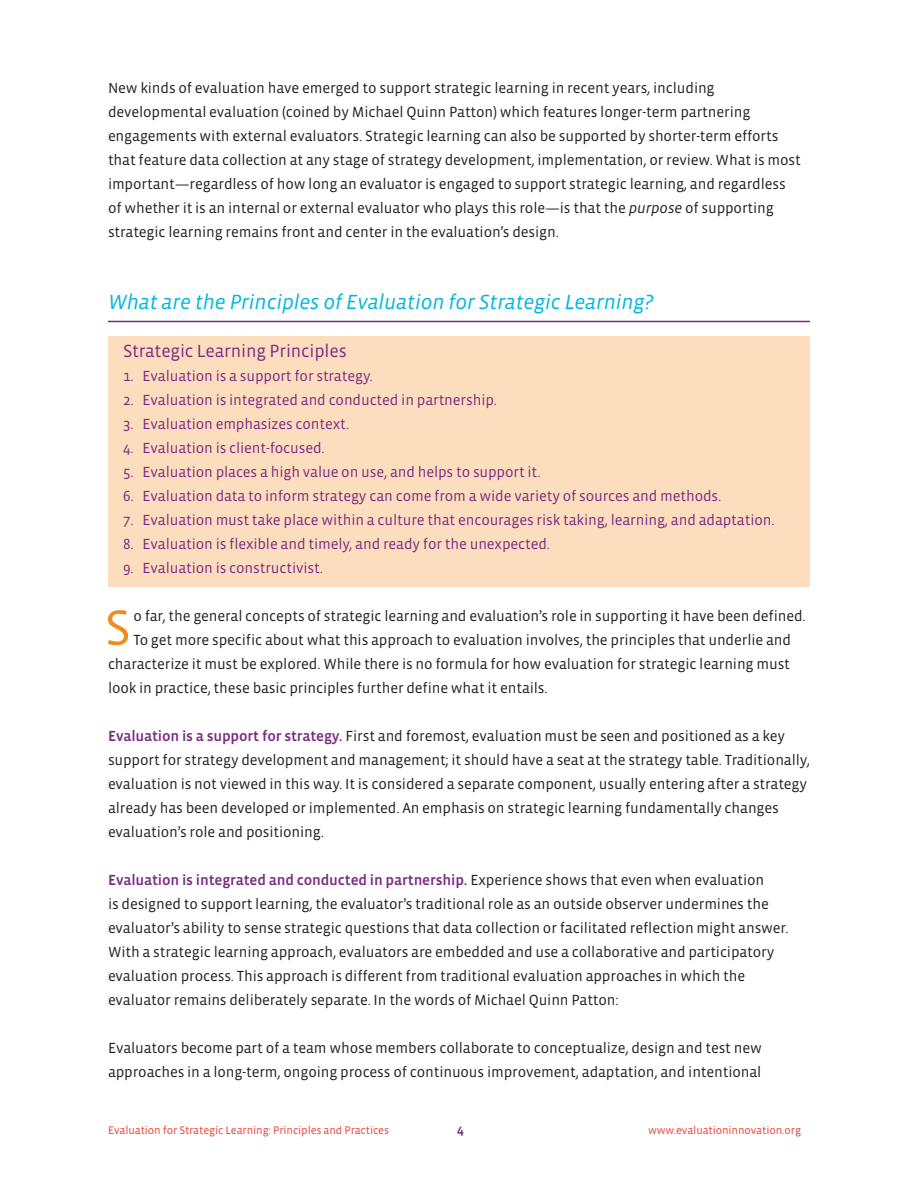
<style>
.page{position:relative;width:918px;height:1188px;background:#fff}
.page>*{position:absolute;margin:0;border:0;box-sizing:border-box;transform-origin:0 0}
.t1{font:50.55px "Vista Sans Alt";color:#f28b1d}
.t2{font:italic 21px "Vista Sans";letter-spacing:-.01em;color:#00b6de}
.t3{font:18px "Vista Sans";letter-spacing:-.01em;color:#7b2a83}
.t4{font:15px/24px "Vista Sans";letter-spacing:-.01em;color:#231f20}
.t5{font:15px "Vista Sans";letter-spacing:-.01em;color:#7b2a83}
.t6{font:15px "Vista Sans Med";letter-spacing:-.01em;color:#7b2a83}
.t7{font:13.5px "Vista Sans Med";color:#7b2a83}
.t8{font:11.25px "Vista Sans";letter-spacing:-.01em;color:#ee3f34}
.s1{font-style:italic}
.s2{font-family:"Vista Sans Med";color:#7b2a83}
.s3{font-family:"Vista Sans";color:#231f20}
</style>
<div class="page">
<div style="left:108px;top:336px;width:702px;height:251px;background:#fcddbd"></div>
<hr style="left:108px;top:321px;width:702px;height:1px;background:#7b2a83">
<p class="t4" style="left:108px;top:76px;width:694px">New kinds of evaluation have emerged to support strategic learning in recent years, including developmental evaluation (coined by Michael Quinn Patton) which features longer-term partnering engagements with external evaluators. Strategic learning can also be supported by shorter-term efforts that feature data collection at any stage of strategy development, implementation, or review. What is most important—regardless of how long an evaluator is engaged to support strategic learning, and regardless of whether it is an internal or external evaluator who plays this role—is that the <span class="s1">purpose</span> of supporting strategic learning remains front and center in the evaluation’s design.</p>
<h2 class="t2" style="left:108px;top:291px;width:547px">What are the Principles of Evaluation for Strategic Learning?</h2>
<p class="t3" style="left:123px;top:342px;width:225px">Strategic Learning Principles</p>
<p class="t5" style="left:123px;top:368px;width:252px">1. Evaluation is a support for strategy.</p>
<p class="t5" style="left:123px;top:392px;width:376px">2. Evaluation is integrated and conducted in partnership.</p>
<p class="t5" style="left:123px;top:416px;width:228px">3. Evaluation emphasizes context.</p>
<p class="t5" style="left:123px;top:440px;width:203px">4. Evaluation is client-focused.</p>
<p class="t5" style="left:123px;top:464px;width:419px">5. Evaluation places a high value on use, and helps to support it.</p>
<p class="t5" style="left:123px;top:488px;width:600px">6. Evaluation data to inform strategy can come from a wide variety of sources and methods.</p>
<p class="t5" style="left:123px;top:512px;width:653px">7. Evaluation must take place within a culture that encourages risk taking, learning, and adaptation.</p>
<p class="t5" style="left:123px;top:536px;width:429px">8. Evaluation is flexible and timely, and ready for the unexpected.</p>
<p class="t5" style="left:123px;top:560px;width:202px">9. Evaluation is constructivist.</p>
<h1 class="t1" style="left:105px;top:602px;width:28px">S</h1>
<p class="t4" style="left:133px;top:604px;width:674px">o far, the general concepts of strategic learning and evaluation’s role in supporting it have been defined.</p>
<p class="t4" style="left:133px;top:628px;width:659px">To get more specific about what this approach to evaluation involves, the principles that underlie and</p>
<p class="t4" style="left:108px;top:652px;width:684px">characterize it must be explored. While there is no formula for how evaluation for strategic learning must</p>
<p class="t4" style="left:108px;top:676px;width:441px">look in practice, these basic principles further define what it entails.</p>
<p class="t4" style="left:108px;top:724px;width:703px"><span class="s2">Evaluation is a support for strategy.</span> First and foremost, evaluation must be seen and positioned as a key support for strategy development and management; it should have a seat at the strategy table. Traditionally, evaluation is not viewed in this way. It is considered a separate component, usually entering after a strategy already has been developed or implemented. An emphasis on strategic learning fundamentally changes evaluation’s role and positioning.</p>
<p class="t6" style="left:108px;top:872px;width:658px">Evaluation is integrated and conducted in partnership. <span class="s3">Experience shows that even when evaluation</span></p>
<p class="t4" style="left:108px;top:892px;width:682px">is designed to support learning, the evaluator’s traditional role as an outside observer undermines the evaluator’s ability to sense strategic questions that data collection or facilitated reflection might answer.<br>With a strategic learning approach, evaluators are embedded and use a collaborative and participatory evaluation process. This approach is different from traditional evaluation approaches in which the evaluator remains deliberately separate. In the words of Michael Quinn Patton:</p>
<p class="t4" style="left:108px;top:1036px;width:655px">Evaluators become part of a team whose members collaborate to conceptualize, design and test new approaches in a long-term, ongoing process of continuous improvement, adaptation, and intentional</p>
<p class="t8" style="left:108px;top:1124px;width:283px">Evaluation for Strategic Learning: Principles and Practices</p>
<p class="t7" style="left:457px;top:1122px;width:8px">4</p>
<p class="t8" style="left:648px;top:1124px;width:155px">www.evaluationinnovation.org</p>
</div>
